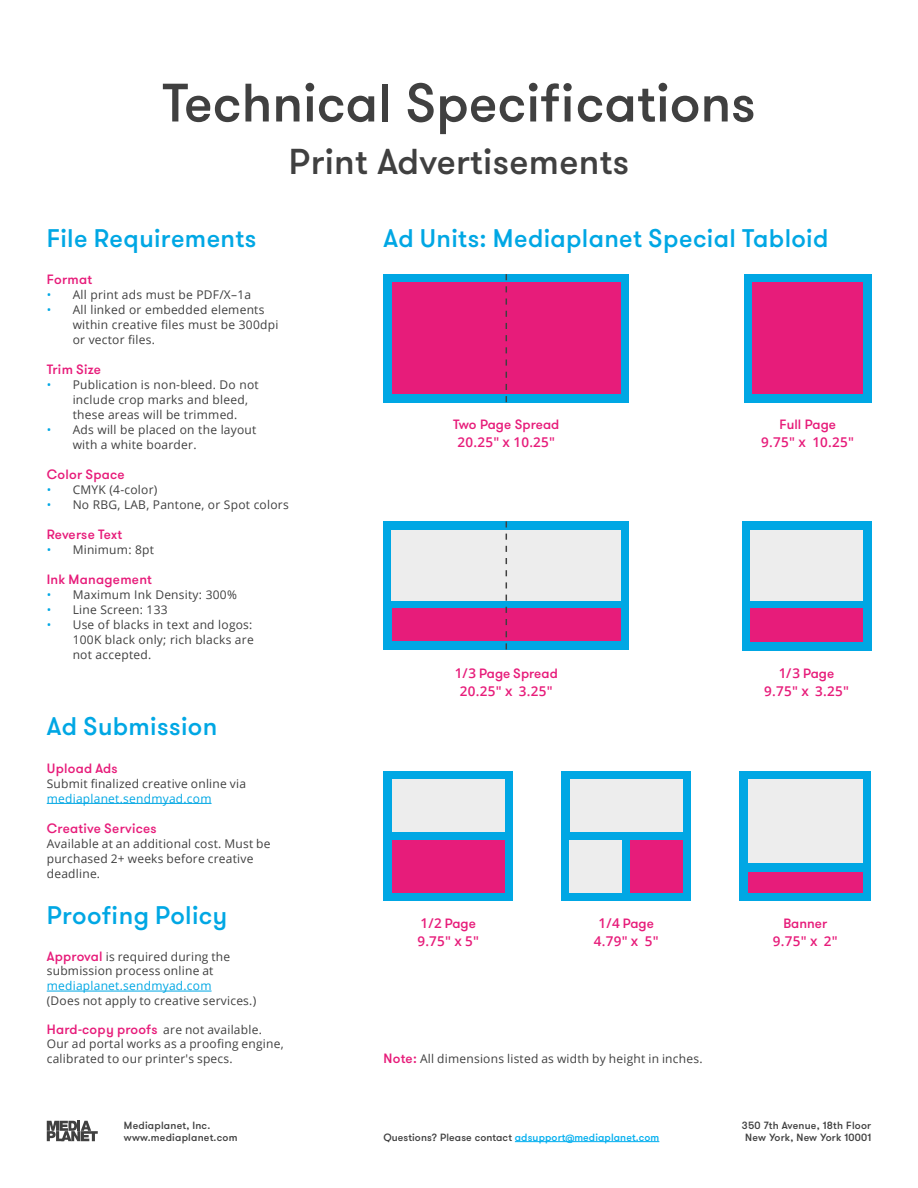
<style>
.page{position:relative;width:918px;height:1188px;background:#fff}
.page>*{position:absolute;margin:0;border:0;box-sizing:border-box;transform-origin:0 0}
.t1{font:500 54px "GT Walsheim";color:#404040}
.t2{font:500 36px "GT Walsheim";letter-spacing:.01em;color:#404040}
.t3{font:500 25.5px "GT Walsheim";letter-spacing:.015em;color:#00a7e4}
.t4{font:500 13.5px "GT Walsheim";letter-spacing:.015em;color:#e71c7a}
.t5{font:600 13.5px "Open Sans";letter-spacing:.02em;color:#e71c7a}
.t6{font:12px/15px "Open Sans";letter-spacing:.02em;color:#404040}
.t7{font:12px "Open Sans";letter-spacing:.02em;color:#00a7e4}
.t8{font:500 10.5px/12.6px "GT Walsheim";letter-spacing:.02em;color:#404040;text-align:center}
.t9{font:500 10.5px "GT Walsheim";letter-spacing:.01em;color:#00aeef}
.s1{color:#00a7e4}
.s2{font-family:"GT Walsheim";font-weight:500;font-size:13.5px;color:#e71c7a}
.s3{font-family:"Open Sans";font-weight:600}
.s4{color:#404040}
</style>
<div class="page">
<div style="left:744px;top:274px;width:127px;height:128px;background:#00a7e4"></div>
<div style="left:753px;top:283px;width:110px;height:111px;background:#e71c7a"></div>
<div style="left:383px;top:274px;width:246px;height:128px;background:#00a7e4"></div>
<div style="left:392px;top:283px;width:229px;height:111px;background:#e71c7a"></div>
<svg style="left:506px;top:274px;width:1px;height:128px"></svg>
<div style="left:742px;top:521px;width:129px;height:130px;background:#00a7e4"></div>
<div style="left:750px;top:530px;width:113px;height:70px;background:#ededed"></div>
<div style="left:750px;top:609px;width:113px;height:33px;background:#e71c7a"></div>
<div style="left:383px;top:521px;width:246px;height:128px;background:#00a7e4"></div>
<div style="left:392px;top:609px;width:229px;height:32px;background:#e71c7a"></div>
<div style="left:392px;top:530px;width:229px;height:70px;background:#ededed"></div>
<svg style="left:506px;top:521px;width:1px;height:128px"></svg>
<div style="left:739px;top:771px;width:132px;height:130px;background:#00a7e4"></div>
<div style="left:748px;top:779px;width:115px;height:84px;background:#ededed"></div>
<div style="left:748px;top:872px;width:115px;height:20px;background:#e71c7a"></div>
<div style="left:383px;top:771px;width:130px;height:130px;background:#00a7e4"></div>
<div style="left:392px;top:779px;width:113px;height:53px;background:#ededed"></div>
<div style="left:392px;top:840px;width:113px;height:52px;background:#e71c7a"></div>
<div style="left:561px;top:771px;width:130px;height:130px;background:#00a7e4"></div>
<div style="left:570px;top:779px;width:113px;height:53px;background:#ededed"></div>
<div style="left:631px;top:840px;width:52px;height:52px;background:#e71c7a"></div>
<div style="left:570px;top:840px;width:52px;height:52px;background:#ededed"></div>
<hr style="left:515px;top:1141px;width:144px;height:1px;background:#00aeef">
<svg style="left:47px;top:1121px;width:51px;height:20px"></svg>
<hr style="left:47px;top:803px;width:165px;height:1px;background:#00a7e4">
<hr style="left:47px;top:991px;width:165px;height:1px;background:#00a7e4">
<p class="t1" style="left:162px;top:69px;width:595px">Technical Specifications</p>
<p class="t2" style="left:289px;top:139px;width:342px">Print Advertisements</p>
<p class="t3" style="left:47px;top:222px;width:211px">File Requirements</p>
<p class="t4" style="left:47px;top:271px;width:47px">Format</p>
<p class="t6" style="left:47px;top:287px;width:206px"><span class="s1">•</span> All print ads must be PDF/X–1a</p>
<p class="t6" style="left:73px;top:302px;width:207px;text-indent:-26px"><span class="s1">•</span> All linked or embedded elements within creative files must be 300dpi or vector files.</p>
<p class="t4" style="left:47px;top:361px;width:56px">Trim Size</p>
<p class="t6" style="left:73px;top:377px;width:188px;text-indent:-26px"><span class="s1">•</span> Publication is non-bleed. Do not include crop marks and bleed, these areas will be trimmed.</p>
<p class="t6" style="left:73px;top:422px;width:185px;text-indent:-26px"><span class="s1">•</span> Ads will be placed on the layout with a white boarder.</p>
<p class="t4" style="left:47px;top:466px;width:80px">Color Space</p>
<p class="t6" style="left:47px;top:482px;width:112px"><span class="s1">•</span> CMYK (4-color)</p>
<p class="t6" style="left:47px;top:497px;width:243px"><span class="s1">•</span> No RBG, LAB, Pantone, or Spot colors</p>
<p class="t4" style="left:47px;top:526px;width:77px">Reverse Text</p>
<p class="t6" style="left:47px;top:542px;width:109px"><span class="s1">•</span> Minimum: 8pt</p>
<p class="t4" style="left:47px;top:571px;width:107px">Ink Management</p>
<p class="t6" style="left:47px;top:587px;width:192px"><span class="s1">•</span> Maximum Ink Density: 300%</p>
<p class="t6" style="left:47px;top:602px;width:122px"><span class="s1">•</span> Line Screen: 133</p>
<p class="t6" style="left:73px;top:617px;width:183px;text-align:justify;text-indent:-26px"><span class="s1">•</span> Use of blacks in text and logos:<br>100K black only; rich blacks are not accepted.</p>
<p class="t3" style="left:47px;top:710px;width:172px">Ad Submission</p>
<p class="t4" style="left:47px;top:759px;width:72px">Upload Ads</p>
<p class="t6" style="left:47px;top:775px;width:201px">Submit finalized creative online via <span class="s1">mediaplanet.sendmyad.com</span></p>
<p class="t4" style="left:47px;top:819px;width:111px">Creative Services</p>
<p class="t6" style="left:47px;top:835px;width:225px">Available at an additional cost. Must be purchased 2+ weeks before creative deadline.</p>
<p class="t3" style="left:47px;top:899px;width:182px">Proofing Policy</p>
<p class="t6" style="left:47px;top:949px;width:185px;line-height:14.4px"><span class="s2">Approval</span> is required during the submission process online at</p>
<p class="t7" style="left:47px;top:978px;width:166px">mediaplanet.sendmyad.com</p>
<p class="t6" style="left:47px;top:992px;width:211px">(Does not apply to creative services.)</p>
<p class="t6" style="left:47px;top:1022px;width:239px;line-height:14.4px"><span class="s2">Hard-copy proofs</span> are not available.<br>Our ad portal works as a proofing engine, calibrated to our printer's specs.</p>
<p class="t8" style="left:124px;top:1119px;width:88px">Mediaplanet, Inc.</p>
<p class="t8" style="left:124px;top:1132px;width:115px">www.mediaplanet.com</p>
<p class="t3" style="left:383px;top:222px;width:447px">Ad Units: Mediaplanet Special Tabloid</p>
<p class="t4" style="left:453px;top:415px;width:108px">Two Page Spread</p>
<p class="t5" style="left:457px;top:432px;width:99px">20.25" x 10.25"</p>
<p class="t4" style="left:455px;top:665px;width:105px"><span class="s3">1/3</span> Page Spread</p>
<p class="t5" style="left:460px;top:682px;width:94px">20.25" x 3.25"</p>
<p class="t4" style="left:779px;top:415px;width:58px">Full Page</p>
<p class="t5" style="left:761px;top:432px;width:94px">9.75" x 10.25"</p>
<p class="t4" style="left:779px;top:665px;width:57px"><span class="s3">1/3</span> Page</p>
<p class="t5" style="left:764px;top:682px;width:86px">9.75" x 3.25"</p>
<p class="t4" style="left:421px;top:915px;width:57px"><span class="s3">1/2</span> Page</p>
<p class="t5" style="left:417px;top:932px;width:63px">9.75" x 5"</p>
<p class="t4" style="left:599px;top:915px;width:57px"><span class="s3">1/4</span> Page</p>
<p class="t5" style="left:594px;top:932px;width:66px">4.79" x 5"</p>
<p class="t4" style="left:783px;top:915px;width:45px">Banner</p>
<p class="t5" style="left:773px;top:932px;width:66px">9.75" x 2"</p>
<p class="t6" style="left:383px;top:1051px;width:321px"><span class="s2">Note:</span> All dimensions listed as width by height in inches.</p>
<p class="t9" style="left:383px;top:1130px;width:277px"><span class="s4">Questions? Please contact</span> adsupport@mediaplanet.com</p>
<p class="t8" style="left:742px;top:1119px;width:131px">350 7th Avenue, 18th Floor<br>New York, New York 10001</p>
</div>
